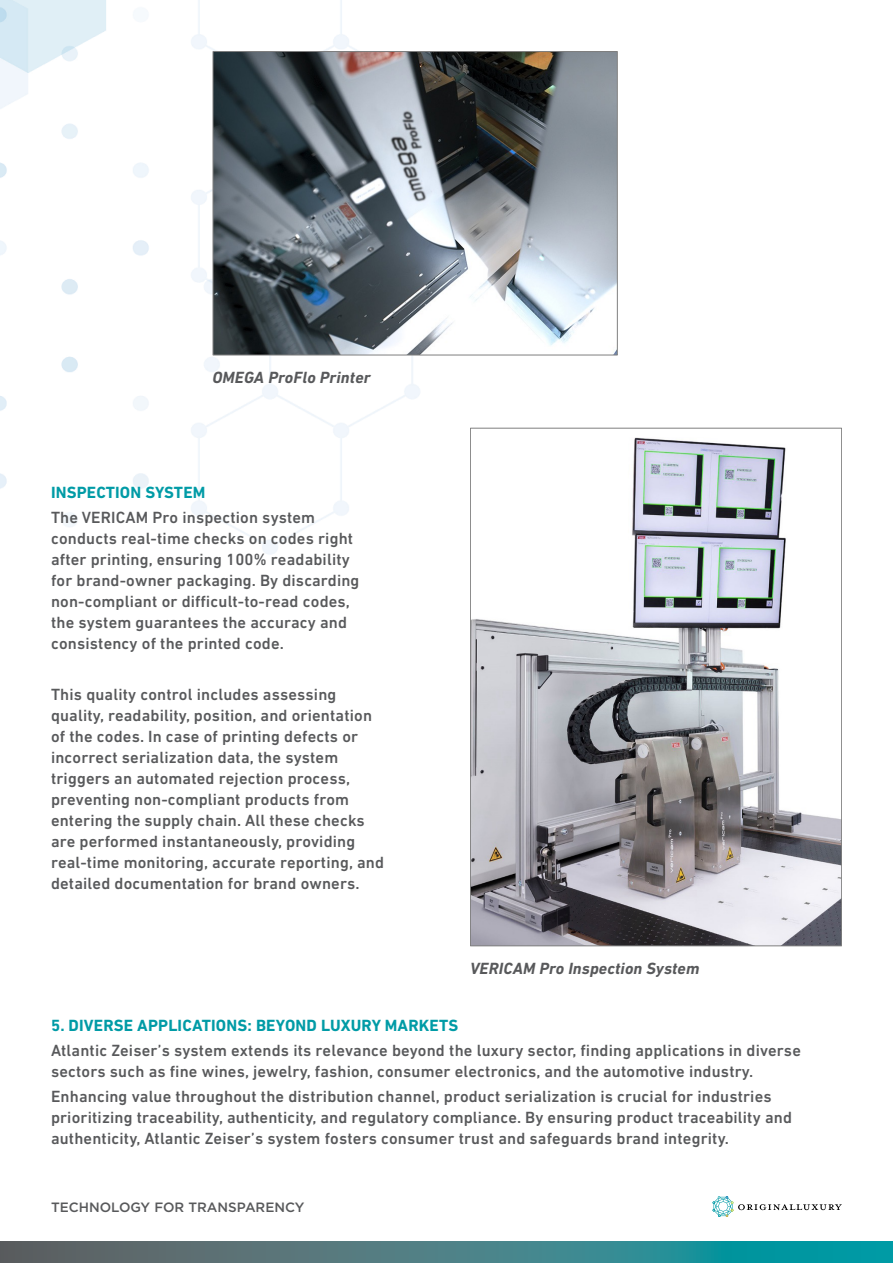
<style>
.page{position:relative;width:893px;height:1263px;background:#fff}
.page>*{position:absolute;margin:0;border:0;box-sizing:border-box;transform-origin:0 0}
.t1{font:500 16.5px/21px "DIN Next LT Pro";letter-spacing:.01em;color:#58595b}
.t2{font:700 16.5px "DIN Next LT Pro";letter-spacing:.01em;color:#009ba6}
.t3{font:italic 700 16.5px "DIN Next LT Pro";letter-spacing:.01em;color:#58595b}
.t4{font:500 13.5px "Gotham";color:#58595b}
</style>
<div class="page">
<img style="left:0;top:0;width:893px;height:1242px">
<svg style="left:0;top:1242px;width:893px;height:21px"></svg>
<svg style="left:713px;top:1196px;width:129px;height:21px"></svg>
<img style="left:215px;top:53px;width:401px;height:300px">
<div style="left:213px;top:51px;width:405px;height:304px;border:1px solid #7f7f7f"></div>
<img style="left:472px;top:430px;width:368px;height:514px">
<p class="t3" style="left:213px;top:368px;width:160px">OMEGA ProFlo Printer</p>
<p class="t2" style="left:51px;top:482px;width:156px">INSPECTION SYSTEM</p>
<p class="t1" style="left:51px;top:507px;width:310px">The VERICAM Pro inspection system conducts real-time checks on codes right after printing, ensuring 100% readability for brand-owner packaging. By discarding non-compliant or difficult-to-read codes, the system guarantees the accuracy and consistency of the printed code.</p>
<p class="t1" style="left:51px;top:683px;width:334px">This quality control includes assessing quality, readability, position, and orientation of the codes. In case of printing defects or incorrect serialization data, the system triggers an automated rejection process, preventing non-compliant products from entering the supply chain. All these checks are performed instantaneously, providing real-time monitoring, accurate reporting, and detailed documentation for brand owners.</p>
<p class="t3" style="left:470px;top:958px;width:231px">VERICAM Pro Inspection System</p>
<p class="t2" style="left:51px;top:1016px;width:409px">5. DIVERSE APPLICATIONS: BEYOND LUXURY MARKETS</p>
<p class="t1" style="left:51px;top:1040px;width:751px">Atlantic Zeiser’s system extends its relevance beyond the luxury sector, finding applications in diverse sectors such as fine wines, jewelry, fashion, consumer electronics, and the automotive industry.</p>
<p class="t1" style="left:51px;top:1086px;width:742px">Enhancing value throughout the distribution channel, product serialization is crucial for industries prioritizing traceability, authenticity, and regulatory compliance. By ensuring product traceability and authenticity, Atlantic Zeiser’s system fosters consumer trust and safeguards brand integrity.</p>
<p class="t4" style="left:51px;top:1198px;width:255px">TECHNOLOGY FOR TRANSPARENCY</p>
</div>
